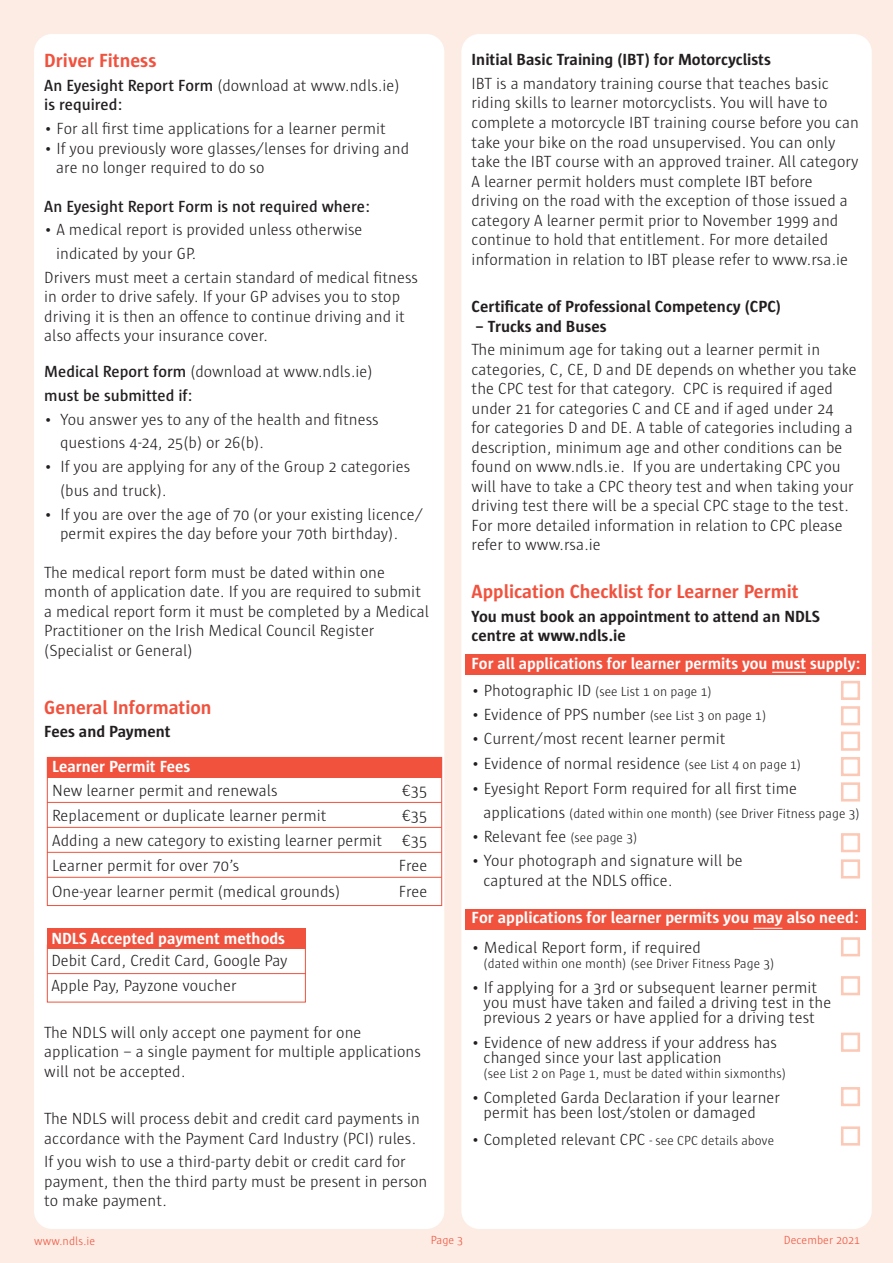
<style>
.page{position:relative;width:893px;height:1263px;background:#fdece3}
.page>*{position:absolute;margin:0;border:0;box-sizing:border-box;transform-origin:0 0}
.t1{font:700 19.5px "Sun";color:#f0523e}
.t2{font:300 16.5px/19.5px "Sun";color:#231f20}
.t3{font:700 16.5px/19.5px "Sun";color:#231f20}
.t4{font:600 16.5px/19.5px "Sun";color:#231f20}
.t5{font:700 16.5px "Sun";color:#fff}
.t6{font:300 13.5px "Sun";color:#231f20}
.t7{font:300 12px "Sun";color:#f0523e}
.s1{font-size:16.5px}
.s2{font-size:13.5px}
.s3{font-weight:300}
</style>
<div class="page">
<div style="left:34px;top:34px;width:410px;height:1195px;background:#fff;border-radius:18px"></div>
<div style="left:461px;top:34px;width:411px;height:1195px;background:#fff;border-radius:18px"></div>
<div style="left:465px;top:654px;width:400px;height:21px;background:#f0523e"></div>
<div style="left:465px;top:909px;width:400px;height:21px;background:#f0523e"></div>
<div style="left:841px;top:681px;width:19px;height:19px;border:3px solid #fbc9b6"></div>
<div style="left:841px;top:706px;width:19px;height:19px;border:3px solid #fbc9b6"></div>
<div style="left:841px;top:732px;width:19px;height:19px;border:3px solid #fbc9b6"></div>
<div style="left:841px;top:757px;width:19px;height:19px;border:3px solid #fbc9b6"></div>
<div style="left:841px;top:782px;width:19px;height:19px;border:3px solid #fbc9b6"></div>
<div style="left:841px;top:833px;width:19px;height:19px;border:3px solid #fbc9b6"></div>
<div style="left:841px;top:859px;width:19px;height:19px;border:3px solid #fbc9b6"></div>
<div style="left:841px;top:976px;width:19px;height:19px;border:3px solid #fbc9b6"></div>
<div style="left:841px;top:1033px;width:19px;height:19px;border:3px solid #fbc9b6"></div>
<div style="left:841px;top:1087px;width:19px;height:19px;border:3px solid #fbc9b6"></div>
<div style="left:841px;top:1126px;width:19px;height:19px;border:3px solid #fbc9b6"></div>
<div style="left:841px;top:937px;width:19px;height:19px;border:3px solid #fbc9b6"></div>
<div style="left:47px;top:928px;width:259px;height:21px;background:#f0523e"></div>
<div style="left:47px;top:945px;width:259px;height:57px;border:1px solid #f0523e"></div>
<hr style="left:47px;top:973px;width:259px;height:1px;background:#f0523e">
<div style="left:47px;top:757px;width:395px;height:21px;background:#f0523e"></div>
<div style="left:47px;top:757px;width:395px;height:149px;border:1px solid #f0523e"></div>
<hr style="left:47px;top:802px;width:395px;height:1px;background:#f0523e">
<hr style="left:47px;top:827px;width:395px;height:1px;background:#f0523e">
<hr style="left:47px;top:852px;width:395px;height:1px;background:#f0523e">
<hr style="left:47px;top:877px;width:395px;height:1px;background:#f0523e">
<hr style="left:772px;top:672px;width:34px;height:1px;background:#fff">
<svg style="left:753px;top:928px;width:29px;height:1px"></svg>
<p class="t3" style="left:472px;top:50px;width:301px">Initial Basic Training (IBT) for Motorcyclists</p>
<p class="t2" style="left:472px;top:74px;width:389px">IBT is a mandatory training course that teaches basic riding skills to learner motorcyclists. You will have to complete a motorcycle IBT training course before you can take your bike on the road unsupervised. You can only take the IBT course with an approved trainer. All category A learner permit holders must complete IBT before driving on the road with the exception of those issued a category A learner permit prior to November 1999 and continue to hold that entitlement. For more detailed information in relation to IBT please refer to www.rsa.ie</p>
<p class="t3" style="left:472px;top:297px;width:311px">Certificate of Professional Competency (CPC)</p>
<p class="t3" style="left:476px;top:316px;width:133px">– Trucks and Buses</p>
<p class="t2" style="left:472px;top:340px;width:387px">The minimum age for taking out a learner permit in categories, C, CE, D and DE depends on whether you take the CPC test for that category. CPC is required if aged under 21 for categories C and CE and if aged under 24<br>for categories D and DE. A table of categories including a description, minimum age and other conditions can be found on www.ndls.ie. If you are undertaking CPC you will have to take a CPC theory test and when taking your driving test there will be a special CPC stage to the test.<br>For more detailed information in relation to CPC please refer to www.rsa.ie</p>
<p class="t1" style="left:472px;top:580px;width:329px">Application Checklist for Learner Permit</p>
<p class="t3" style="left:472px;top:606px;width:350px">You must book an appointment to attend an NDLS centre at www.ndls.ie</p>
<p class="t5" style="left:472px;top:655px;width:390px">For all applications for learner permits you must supply:</p>
<p class="t6" style="left:472px;top:685px;width:241px"><span class="s1">• Photographic ID</span> (see List 1 on page 1)</p>
<p class="t2" style="left:472px;top:705px;width:296px">• Evidence of PPS number <span class="s2">(see List 3 on page 1)</span></p>
<p class="t2" style="left:472px;top:729px;width:255px">• Current/most recent learner permit</p>
<p class="t2" style="left:472px;top:753px;width:331px">• Evidence of normal residence <span class="s2">(see List 4 on page 1)</span></p>
<p class="t2" style="left:472px;top:779px;width:327px">• Eyesight Report Form required for all first time</p>
<p class="t6" style="left:483px;top:806px;width:378px"><span class="s1">applications</span> (dated within one month) (see Driver Fitness page 3)</p>
<p class="t2" style="left:472px;top:827px;width:167px">• Relevant fee <span class="s2">(see page 3)</span></p>
<p class="t2" style="left:484px;top:851px;width:261px;text-indent:-12px">• Your photograph and signature will be captured at the NDLS office.</p>
<p class="t5" style="left:472px;top:908px;width:389px">For applications for learner permits you may also need:</p>
<p class="t2" style="left:472px;top:937px;width:231px">• Medical Report form, if required</p>
<p class="t6" style="left:484px;top:956px;width:292px">(dated within one month) (see Driver Fitness Page 3)</p>
<p class="t2" style="left:484px;top:980px;width:349px;line-height:15px;text-indent:-12px">• If applying for a 3rd or subsequent learner permit you must have taken and failed a driving test in the previous 2 years or have applied for a driving test</p>
<p class="t2" style="left:484px;top:1035px;width:295px;line-height:15px;text-indent:-12px">• Evidence of new address if your address has changed since your last application</p>
<p class="t6" style="left:484px;top:1066px;width:304px">(see List 2 on Page 1, must be dated within sixmonths)</p>
<p class="t2" style="left:484px;top:1090px;width:298px;line-height:15px;text-indent:-12px">• Completed Garda Declaration if your learner permit has been lost/stolen or damaged</p>
<p class="t2" style="left:472px;top:1129px;width:304px">• Completed relevant CPC <span class="s2">- see CPC details above</span></p>
<p class="t1" style="left:44px;top:50px;width:114px">Driver Fitness</p>
<p class="t4" style="left:44px;top:76px;width:357px">An Eyesight Report Form <span class="s3">(download at www.ndls.ie) </span>is required:</p>
<p class="t2" style="left:44px;top:119px;width:343px">• For all first time applications for a learner permit</p>
<p class="t2" style="left:56px;top:138px;width:354px;text-indent:-12px">• If you previously wore glasses/lenses for driving and are no longer required to do so</p>
<p class="t4" style="left:44px;top:196px;width:327px">An Eyesight Report Form is not required where:</p>
<p class="t2" style="left:44px;top:220px;width:320px">• A medical report is provided unless otherwise</p>
<p class="t2" style="left:56px;top:244px;width:142px">indicated by your GP.</p>
<p class="t2" style="left:44px;top:268px;width:375px">Drivers must meet a certain standard of medical fitness</p>
<p class="t2" style="left:44px;top:287px;width:362px">in order to drive safely. If your GP advises you to stop driving it is then an offence to continue driving and it also affects your insurance cover.</p>
<p class="t4" style="left:44px;top:360px;width:330px;line-height:23.7px">Medical Report form <span class="s3">(download at www.ndls.ie) </span>must be submitted if:</p>
<p class="t2" style="left:60px;top:407px;width:320px;line-height:23.7px;text-indent:-16px">• You answer yes to any of the health and fitness questions 4-24, 25(b) or 26(b).</p>
<p class="t2" style="left:60px;top:455px;width:352px;line-height:23.7px;text-indent:-16px">• If you are applying for any of the Group 2 categories (bus and truck).</p>
<p class="t2" style="left:44px;top:504px;width:380px;text-align:center">• If you are over the age of 70 (or your existing licence/ permit expires the day before your 70th birthday).</p>
<p class="t2" style="left:44px;top:562px;width:386px">The medical report form must be dated within one month of application date. If you are required to submit a medical report form it must be completed by a Medical Practitioner on the Irish Medical Council Register (Specialist or General)</p>
<p class="t1" style="left:44px;top:696px;width:169px">General Information</p>
<p class="t3" style="left:44px;top:722px;width:128px">Fees and Payment</p>
<p class="t5" style="left:52px;top:757px;width:140px">Learner Permit Fees</p>
<p class="t2" style="left:52px;top:780px;width:227px">New learner permit and renewals</p>
<p class="t2" style="left:403px;top:780px;width:26px">€35</p>
<p class="t2" style="left:52px;top:806px;width:276px">Replacement or duplicate learner permit</p>
<p class="t2" style="left:52px;top:803px;width:376px;line-height:25.2px;text-align:justify;text-indent:350px">€35<br>Adding a new category to existing learner permit €35<br>Learner permit for over 70’s</p>
<p class="t2" style="left:399px;top:856px;width:30px">Free</p>
<p class="t2" style="left:52px;top:881px;width:289px">One-year learner permit (medical grounds)</p>
<p class="t2" style="left:399px;top:881px;width:30px">Free</p>
<p class="t5" style="left:51px;top:929px;width:235px">NDLS Accepted payment methods</p>
<p class="t2" style="left:51px;top:949px;width:238px;line-height:24.5px">Debit Card, Credit Card, Google Pay<br>Apple Pay, Payzone voucher</p>
<p class="t2" style="left:44px;top:1022px;width:378px">The NDLS will only accept one payment for one application – a single payment for multiple applications will not be accepted.</p>
<p class="t2" style="left:44px;top:1109px;width:377px">The NDLS will process debit and credit card payments in accordance with the Payment Card Industry (PCI) rules.</p>
<p class="t2" style="left:44px;top:1152px;width:385px">If you wish to use a third-party debit or credit card for payment, then the third party must be present in person to make payment.</p>
<p class="t7" style="left:34px;top:1235px;width:62px">www.ndls.ie</p>
<p class="t7" style="left:431px;top:1234px;width:34px">Page 3</p>
<p class="t7" style="left:784px;top:1234px;width:78px">December 2021</p>
</div>
